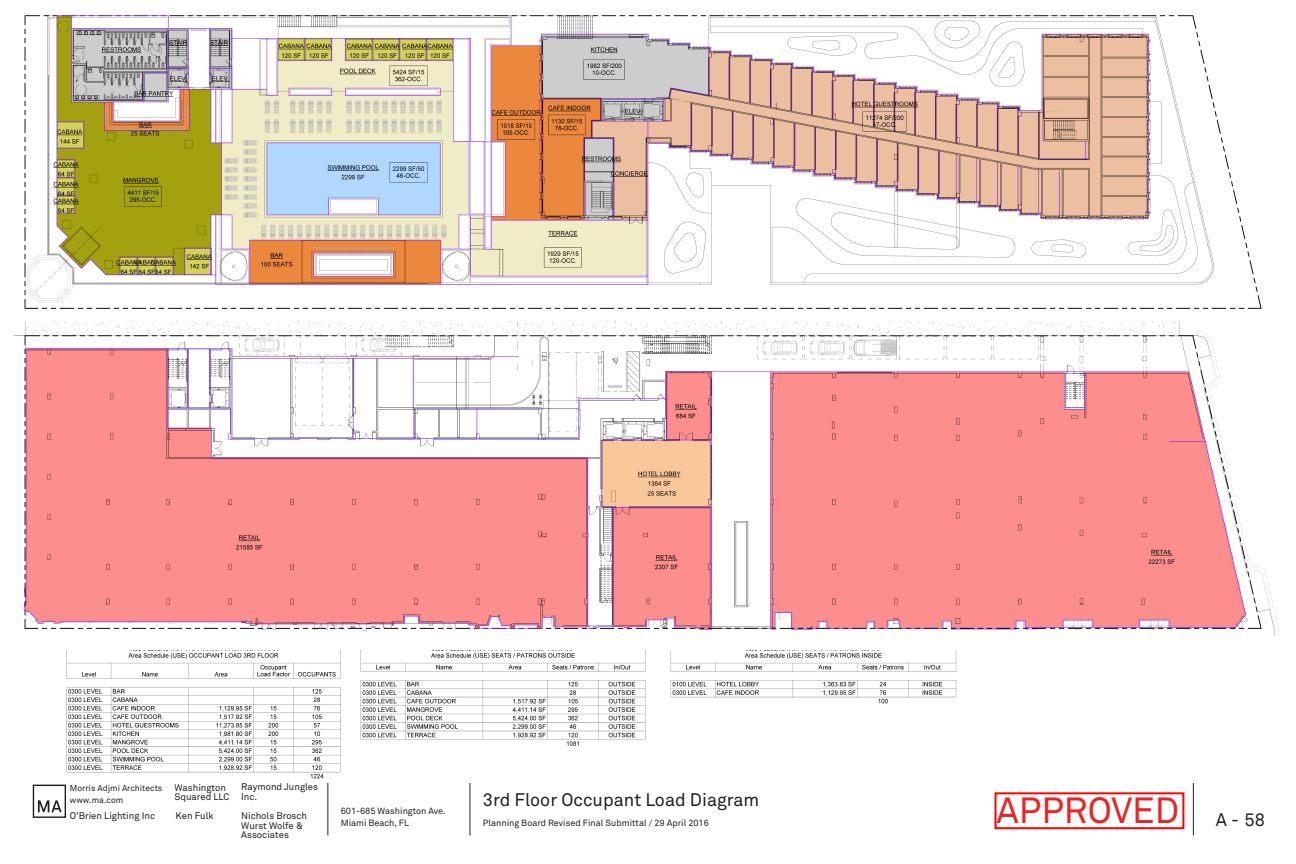
<style>
.page{position:relative;width:1296px;height:864px;background:#fff}
.page>*{position:absolute;margin:0;border:0;box-sizing:border-box;transform-origin:0 0}
.Title_18pt{font:36px "Akkurat Std";color:#ee2123}
.t1{font:18px "Akkurat Std";color:#231f20}
.t2{font:9.5px/9.5px "Akkurat Std";color:#231f20}
.t3{font:9px/12px "Akkurat Std";color:#231f20}
.t4{font:8.55px/11.4px "Akkurat Std";color:#231f20}
</style>
<div class="page">
<hr style="left:470px;top:779px;width:1px;height:56px;background:#231f20">
<hr style="left:328px;top:778px;width:1px;height:57px;background:#231f20">
<hr style="left:1193px;top:778px;width:1px;height:57px;background:#231f20">
<div style="left:33px;top:785px;width:33px;height:33px;border:1px solid #231f20"></div>
<svg style="left:38px;top:800px;width:23px;height:12px"></svg>
<img style="left:66px;top:651px;width:1128px;height:132px">
<img style="left:14px;top:15px;width:1265px;height:621px">
<div style="left:994px;top:792px;width:190px;height:37px;border:2px solid #f00"></div>
<p class="t4" style="left:70px;top:783px;width:94px">Morris Adjmi Architects www.ma.com</p>
<p class="t2" style="left:174px;top:783px;width:56px">Washington<br>Squared LLC</p>
<p class="t2" style="left:241px;top:782px;width:78px">Raymond Jungles<br>Inc.</p>
<p class="t2" style="left:70px;top:811px;width:87px">O’Brien Lighting Inc</p>
<p class="t2" style="left:176px;top:811px;width:40px">Ken Fulk</p>
<p class="t2" style="left:241px;top:811px;width:67px">Nichols Brosch<br>Wurst Wolfe &amp;<br>Associates</p>
<p class="t1" style="left:483px;top:790px;width:278px">3rd Floor Occupant Load Diagram</p>
<p class="Title_18pt" style="left:996px;top:789px;width:184px">APPROVED</p>
<p class="t3" style="left:341px;top:805px;width:106px">601-685 Washington Ave.<br>Miami Beach, FL</p>
<p class="t3" style="left:483px;top:817px;width:228px">Planning Board Revised Final Submittal / 29 April 2016</p>
<p class="t1" style="left:1216px;top:809px;width:51px">A - 58</p>
</div>
